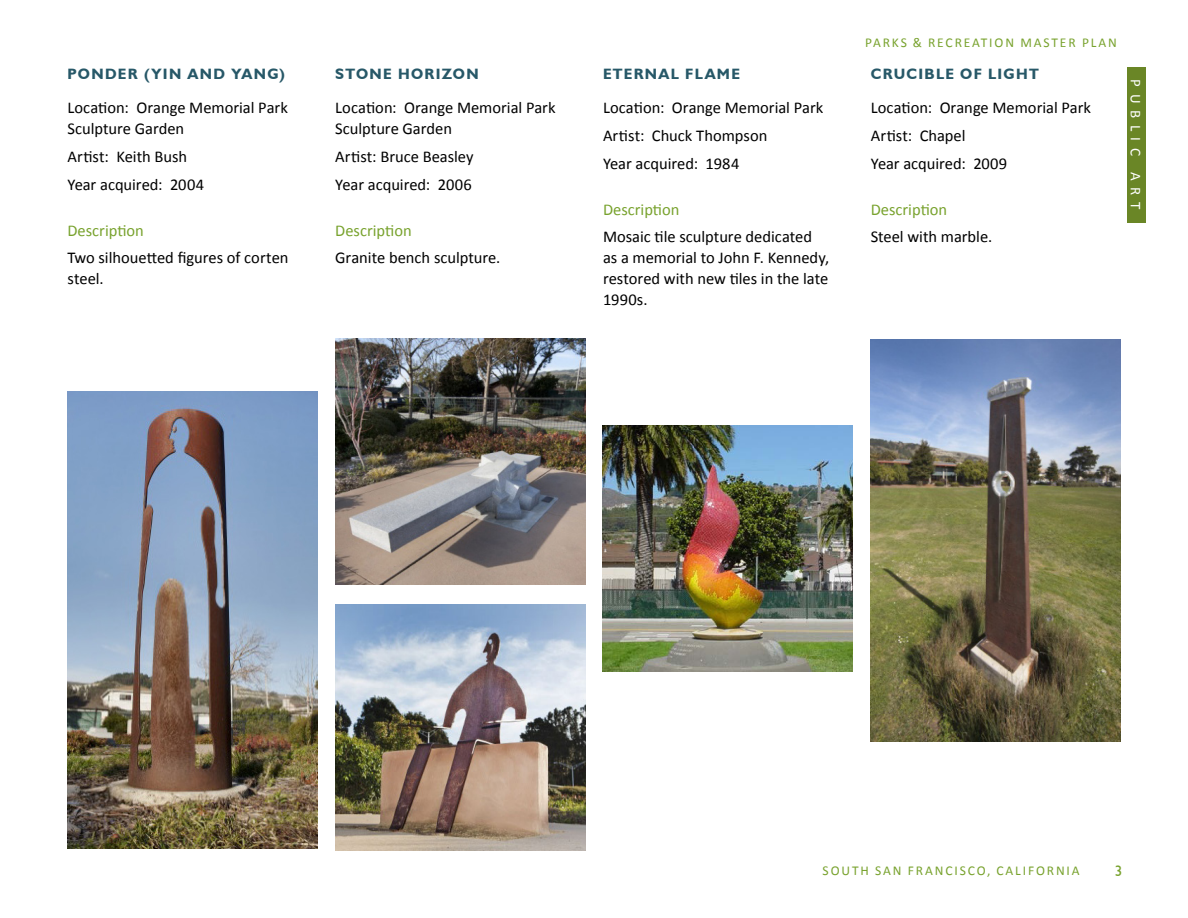
<style>
.page{position:relative;width:1188px;height:918px;background:#fff}
.page>*{position:absolute;margin:0;border:0;box-sizing:border-box;transform-origin:0 0}
.Paragraph_Style{font:16.5px/21px "Calibri";color:#000}
.Paragraph_Style_Gree{font:16.5px "Calibri";color:#78a22d}
.Subheading{font:700 15px "Humanist 521 BT";letter-spacing:.09em;color:#275868}
.t1{font:15px "Calibri";letter-spacing:.44em;color:#fff}
.t2{font:15px "Humanist 521 BT";color:#78a22d}
.t3{font:13.5px "Calibri";letter-spacing:.14em;color:#78a22d}
</style>
<div class="page">
<div style="left:1127px;top:68px;width:19px;height:155px;background:#6a8626"></div>
<img style="left:871px;top:340px;width:250px;height:402px">
<img style="left:603px;top:425px;width:249px;height:247px">
<img style="left:336px;top:338px;width:249px;height:247px">
<img style="left:336px;top:604px;width:249px;height:246px">
<img style="left:68px;top:392px;width:249px;height:457px">
<p class="Subheading" style="left:68px;top:64px;width:219px">PONDER (YIN AND YANG)</p>
<p class="Paragraph_Style" style="left:68px;top:97px;width:222px">Location: Orange Memorial Park<br>Sculpture Garden</p>
<p class="Paragraph_Style" style="left:68px;top:146px;width:121px">Artist: Keith Bush</p>
<p class="Paragraph_Style" style="left:68px;top:174px;width:138px">Year acquired: 2004</p>
<p class="Paragraph_Style_Gree" style="left:68px;top:220px;width:78px">Description</p>
<p class="Paragraph_Style" style="left:68px;top:247px;width:223px">Two silhouetted figures of corten steel.</p>
<p class="Subheading" style="left:335px;top:64px;width:145px">STONE HORIZON</p>
<p class="Paragraph_Style" style="left:335px;top:97px;width:222px">Location: Orange Memorial Park<br>Sculpture Garden</p>
<p class="Paragraph_Style" style="left:335px;top:146px;width:140px">Artist: Bruce Beasley</p>
<p class="Paragraph_Style" style="left:335px;top:174px;width:138px">Year acquired: 2006</p>
<p class="Paragraph_Style_Gree" style="left:335px;top:220px;width:78px">Description</p>
<p class="Paragraph_Style" style="left:335px;top:247px;width:167px">Granite bench sculpture.</p>
<p class="Subheading" style="left:603px;top:64px;width:139px">ETERNAL FLAME</p>
<p class="Paragraph_Style" style="left:603px;top:97px;width:222px">Location: Orange Memorial Park</p>
<p class="Paragraph_Style" style="left:603px;top:125px;width:166px">Artist: Chuck Thompson</p>
<p class="Paragraph_Style" style="left:603px;top:153px;width:138px">Year acquired: 1984</p>
<p class="Paragraph_Style_Gree" style="left:603px;top:199px;width:78px">Description</p>
<p class="Paragraph_Style" style="left:603px;top:226px;width:228px">Mosaic tile sculpture dedicated as a memorial to John F. Kennedy, restored with new tiles in the late<br>1990s.</p>
<p class="t3" style="left:865px;top:34px;width:253px">PARKS &amp; RECREATION MASTER PLAN</p>
<p class="Subheading" style="left:871px;top:64px;width:170px">CRUCIBLE OF LIGHT</p>
<p class="Paragraph_Style" style="left:871px;top:97px;width:222px">Location: Orange Memorial Park</p>
<p class="Paragraph_Style" style="left:871px;top:125px;width:96px">Artist: Chapel</p>
<p class="Paragraph_Style" style="left:871px;top:153px;width:138px">Year acquired: 2009</p>
<p class="Paragraph_Style_Gree" style="left:871px;top:199px;width:78px">Description</p>
<p class="Paragraph_Style" style="left:871px;top:226px;width:123px">Steel with marble.</p>
<p class="t1" style="left:1145px;top:79px;width:131px;rotate:90deg">PUBLIC ART</p>
<p class="t3" style="left:823px;top:862px;width:259px">SOUTH SAN FRANCISCO, CALIFORNIA</p>
<p class="t2" style="left:1115px;top:862px;width:9px">3</p>
</div>
